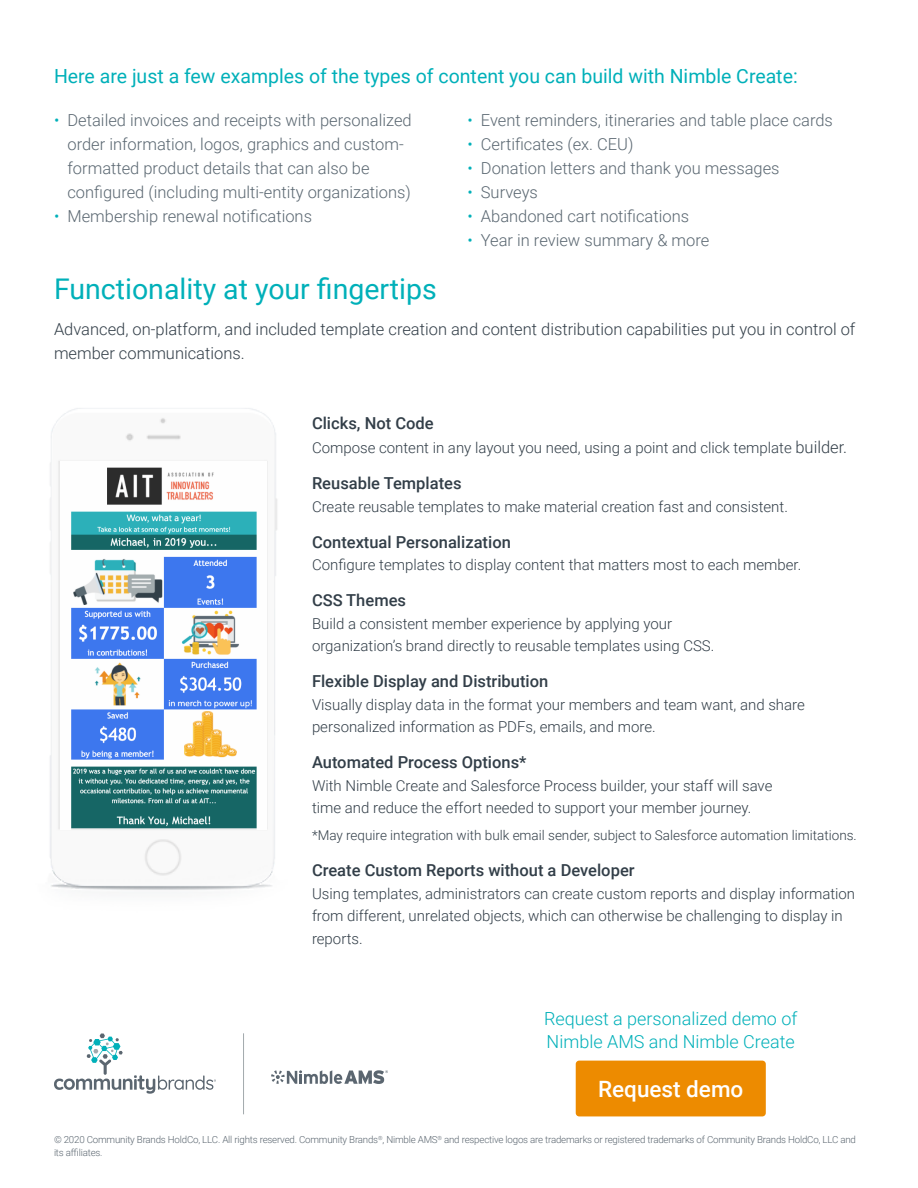
<style>
.page{position:relative;width:918px;height:1188px;background:#fff}
.page>*{position:absolute;margin:0;border:0;box-sizing:border-box;transform-origin:0 0}
.t1{font:28.5px "Roboto";color:#00b0b9}
.t2{font:500 22.5px "Roboto";color:#fff}
.t3{font:19.5px "Roboto";color:#00b0b9}
.t4{font:300 18px/22.5px "Roboto";color:#00b0b9}
.t5{font:300 16.5px/24px "Roboto";color:#5a6771}
.t6{font:500 16.5px "Roboto";color:#323e48}
.t7{font:300 16.5px/24px "Roboto";color:#323e48}
.t8{font:300 15px/22.5px "Roboto";color:#323e48}
.t9{font:300 13.5px "Roboto";color:#323e48}
.t10{font:300 9.75px/13.5px "Roboto";letter-spacing:-.02em;color:#5b6670}
.s1{color:#00b0b9}
.s2{font-size:16.5px}
</style>
<div class="page">
<svg style="left:54px;top:1034px;width:162px;height:60px"></svg>
<hr style="left:243px;top:1033px;width:1px;height:81px;background:#a2a9ad">
<svg style="left:271px;top:1070px;width:117px;height:14px"></svg>
<div style="left:576px;top:1061px;width:190px;height:55px;background:#ed8b00;border-radius:4px"></div>
<img style="left:50px;top:408px;width:227px;height:482px">
<img style="left:60px;top:462px;width:207px;height:368px">
<h3 class="t3" style="left:54px;top:63px;width:745px">Here are just a few examples of the types of content you can build with Nimble Create:</h3>
<p class="t5" style="left:67px;top:107px;width:346px;text-indent:-13px"><span class="s1">•</span> Detailed invoices and receipts with personalized order information, logos, graphics and custom&shy;formatted product details that can also be configured (including multi-entity organizations)</p>
<p class="t5" style="left:54px;top:203px;width:260px"><span class="s1">•</span> Membership renewal notifications</p>
<h1 class="t1" style="left:54px;top:269px;width:384px">Functionality at your fingertips</h1>
<p class="t5" style="left:467px;top:107px;width:367px"><span class="s1">•</span> Event reminders, itineraries and table place cards</p>
<p class="t5" style="left:467px;top:131px;width:168px"><span class="s1">•</span> Certificates (ex. CEU)</p>
<p class="t5" style="left:467px;top:155px;width:314px"><span class="s1">•</span> Donation letters and thank you messages</p>
<p class="t5" style="left:467px;top:179px;width:72px"><span class="s1">•</span> Surveys</p>
<p class="t5" style="left:467px;top:203px;width:223px"><span class="s1">•</span> Abandoned cart notifications</p>
<p class="t5" style="left:467px;top:227px;width:243px"><span class="s1">•</span> Year in review summary &amp; more</p>
<p class="t7" style="left:54px;top:316px;width:803px">Advanced, on-platform, and included template creation and content distribution capabilities put you in control of member communications.</p>
<p class="t6" style="left:312px;top:412px;width:123px">Clicks, Not Code</p>
<p class="t8" style="left:312px;top:436px;width:537px">Compose content in any layout you need, using a point and click template <span class="s2">builder.</span></p>
<p class="t6" style="left:312px;top:472px;width:151px">Reusable Templates</p>
<p class="t8" style="left:312px;top:495px;width:477px">Create reusable templates to make material creation fast and consistent.</p>
<p class="t6" style="left:312px;top:530px;width:200px">Contextual Personalization</p>
<p class="t8" style="left:312px;top:553px;width:491px">Configure templates to display content that matters most to each member.</p>
<p class="t6" style="left:312px;top:589px;width:96px">CSS Themes</p>
<p class="t8" style="left:312px;top:612px;width:404px">Build a consistent member experience by applying your organization’s brand directly to reusable templates using CSS.</p>
<p class="t6" style="left:312px;top:670px;width:238px">Flexible Display and Distribution</p>
<p class="t8" style="left:312px;top:693px;width:494px">Visually display data in the format your members and team want, and share personalized information as PDFs, emails, and more.</p>
<p class="t6" style="left:312px;top:751px;width:216px">Automated Process Options*</p>
<p class="t8" style="left:312px;top:774px;width:462px">With Nimble Create and Salesforce Process builder, your staff will save time and reduce the effort needed to support your member journey.</p>
<p class="t9" style="left:312px;top:826px;width:546px">*May require integration with bulk email sender, subject to Salesforce automation limitations.</p>
<p class="t6" style="left:312px;top:859px;width:324px">Create Custom Reports without a Developer</p>
<p class="t8" style="left:312px;top:882px;width:545px">Using templates, administrators can create custom reports and display information from different, unrelated objects, which can otherwise be challenging to display in reports.</p>
<p class="t4" style="left:544px;top:1007px;width:255px">Request a personalized demo of<br>Nimble AMS and Nimble Create</p>
<h2 class="t2" style="left:598px;top:1073px;width:147px">Request demo</h2>
<p class="t10" style="left:54px;top:1132px;width:804px">© 2020 Community Brands HoldCo, LLC. All rights reserved. Community Brands<sup>®</sup>, Nimble AMS<sup>®</sup> and respective logos are trademarks or registered trademarks of Community Brands HoldCo, LLC and its affiliates.</p>
</div>
